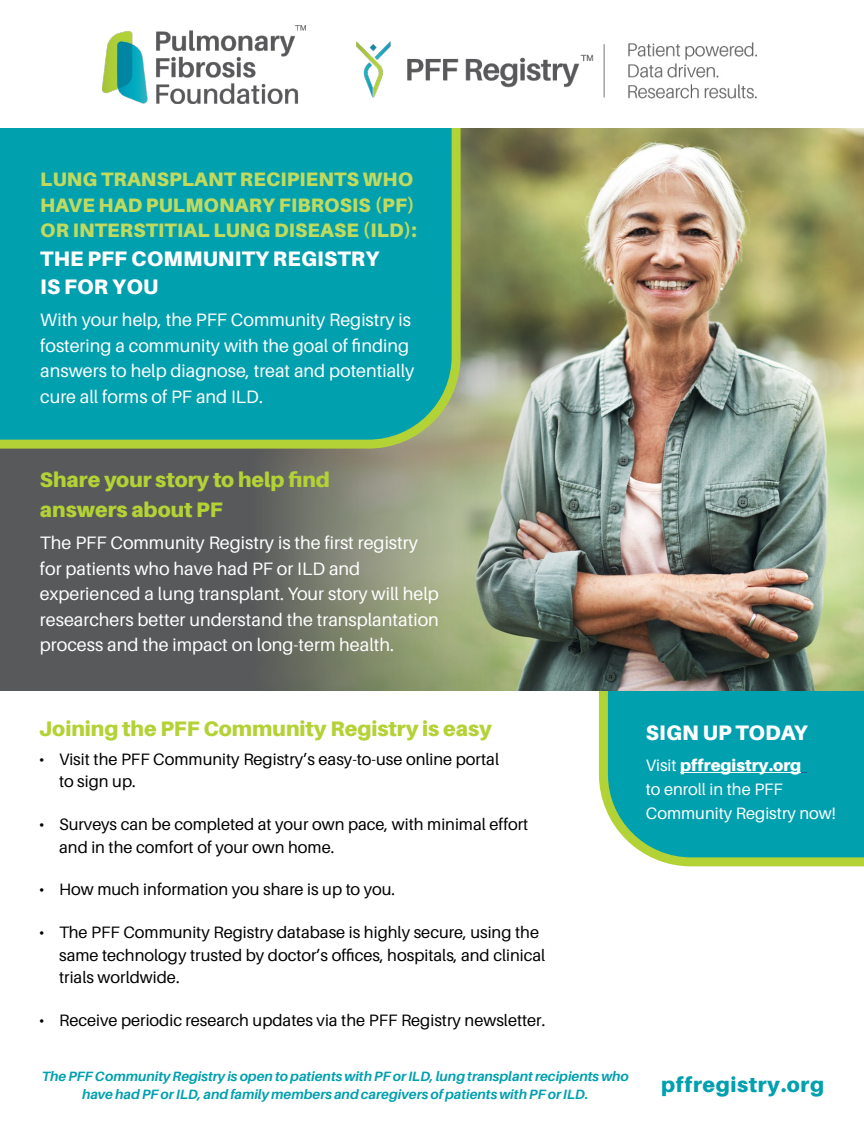
<style>
.page{position:relative;width:864px;height:1134px;background:#fff}
.page>*{position:absolute;margin:0;border:0;box-sizing:border-box;transform-origin:0 0}
.t1{font:900 21px/30px "Aileron";color:#b3d235}
.t2{font:900 21px/28.5px "Aileron";letter-spacing:.01em;color:#fff}
.t3{font:900 21px "Aileron";letter-spacing:.03em;color:#00a0af}
.t4{font:900 19.5px/25.5px "Aileron";letter-spacing:.01em;color:#c1da5e}
.t5{font:18px/25.5px "Aileron";color:#fff}
.t6{font:16.5px/22.5px "Aileron";color:#000}
.t7{font:16.5px/24px "Aileron";color:#fff}
.t8{font:italic 700 13.5px/18px "Aileron";color:#00a0af;text-align:center}
.s1{font-weight:900}
</style>
<div class="page">
<svg style="left:599px;top:690px;width:265px;height:176px;background:#17a7a8"></svg>
<div style="left:0;top:100px;width:864px;height:590px;background:#58595b"></div>
<img style="left:271px;top:128px;width:593px;height:562px">
<div style="left:0;top:128px;width:461px;height:321px;background:#00a0af"></div>
<hr style="left:680px;top:772px;width:121px;height:1px;background:#fff">
<div style="left:0;top:0;width:864px;height:128px;background:#fff"></div>
<img style="left:102px;top:26px;width:203px;height:78px">
<img style="left:356px;top:41px;width:401px;height:58px">
<p class="t4" style="left:40px;top:166px;width:378px">LUNG TRANSPLANT RECIPIENTS WHO<br>HAVE HAD PULMONARY FIBROSIS (PF)<br>OR INTERSTITIAL LUNG DISEASE (ILD):</p>
<p class="t2" style="left:40px;top:244px;width:341px">THE PFF COMMUNITY REGISTRY<br>IS FOR YOU</p>
<p class="t5" style="left:40px;top:307px;width:376px">With your help, the PFF Community Registry is fostering a community with the goal of finding answers to help diagnose, treat and potentially cure all forms of PF and ILD.</p>
<p class="t1" style="left:40px;top:464px;width:291px">Share your story to help find answers about PF</p>
<p class="t5" style="left:40px;top:530px;width:400px">The PFF Community Registry is the first registry for patients who have had PF or ILD and experienced a lung transplant. Your story will help researchers better understand the transplantation process and the impact on long-term health.</p>
<p class="t1" style="left:39px;top:713px;width:455px">Joining the PFF Community Registry is easy</p>
<p class="t6" style="left:59px;top:748px;width:441px;text-indent:-20px">• Visit the PFF Community Registry’s easy-to-use online portal to sign up.</p>
<p class="t6" style="left:59px;top:813px;width:471px;text-indent:-20px">• Surveys can be completed at your own pace, with minimal effort and in the comfort of your own home.</p>
<p class="t6" style="left:39px;top:879px;width:358px">• How much information you share is up to you.</p>
<p class="t6" style="left:59px;top:921px;width:488px;text-indent:-20px">• The PFF Community Registry database is highly secure, using the same technology trusted by doctor’s offices, hospitals, and clinical trials worldwide.</p>
<p class="t6" style="left:39px;top:1009px;width:508px">• Receive periodic research updates via the PFF Registry newsletter.</p>
<p class="t8" style="left:42px;top:1068px;width:589px">The PFF Community Registry is open to patients with PF or ILD, lung transplant recipients who have had PF or ILD, and family members and caregivers of patients with PF or ILD.</p>
<p class="t2" style="left:646px;top:718px;width:163px">SIGN UP TODAY</p>
<p class="t7" style="left:646px;top:753px;width:192px">Visit <span class="s1">pffregistry.org<br></span>to enroll in the PFF<br>Community Registry now!</p>
<p class="t3" style="left:661px;top:1073px;width:164px">pffregistry.org</p>
</div>
